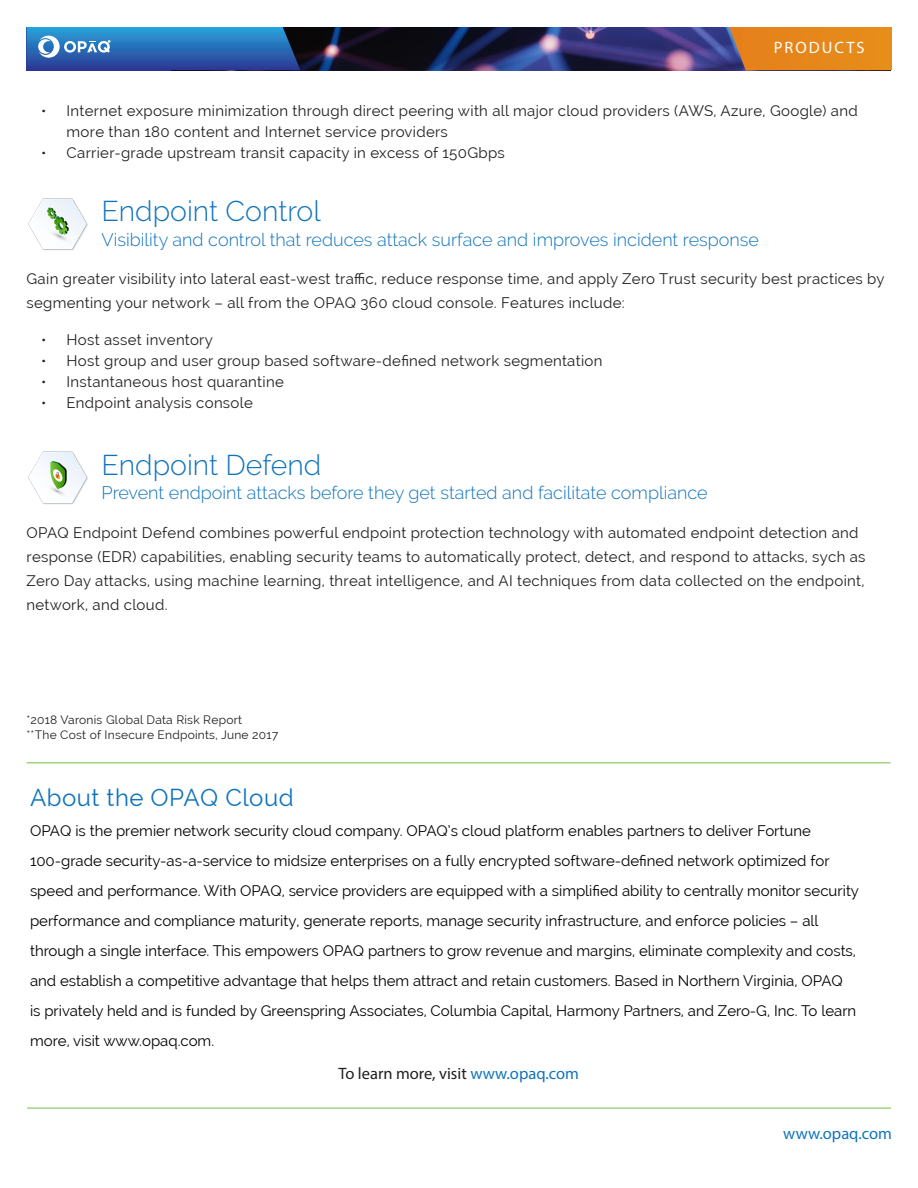
<style>
.page{position:relative;width:918px;height:1188px;background:#fff}
.page>*{position:absolute;margin:0;border:0;box-sizing:border-box;transform-origin:0 0}
.balanced{font:300 28.5px "Raleway";color:#1074bc}
.balanced-2{font:24px "Raleway";letter-spacing:.02em;color:#1074bc}
.balanced-3{font:300 18px "Raleway";color:#1074bc}
.balanced-4{font:16.5px "Myriad Pro";color:#231f20}
.t1{font:16.5px "Myriad Pro";color:#1074bc}
.balanced-5{font:16.5px "Myriad Pro";letter-spacing:.12em;color:#fff}
.balanced-6{font:15px/24px "Raleway";letter-spacing:.02em;color:#231f20}
.balanced-7{font:15px/30px "Raleway";color:#000}
.t2{font:12px "Raleway";letter-spacing:.02em;color:#231f20}
.s1{color:#1074bc}
</style>
<div class="page">
<img style="left:300px;top:27px;width:429px;height:43px">
<svg style="left:27px;top:27px;width:273px;height:43px;background:#306fb4"></svg>
<hr style="left:27px;top:1108px;width:864px;height:1px;background:#74bf43">
<div style="left:729px;top:27px;width:163px;height:43px;background:#e6871b"></div>
<hr style="left:27px;top:762px;width:864px;height:1px;background:#74bf43">
<img style="left:28px;top:198px;width:60px;height:52px">
<img style="left:28px;top:451px;width:60px;height:53px">
<p class="balanced-5" style="left:774px;top:38px;width:92px">PRODUCTS</p>
<p class="balanced-6" style="left:67px;top:100px;width:793px;line-height:21px;text-indent:-26px">• Internet exposure minimization through direct peering with all major cloud providers (AWS, Azure, Google) and more than 180 content and Internet service providers</p>
<p class="balanced-6" style="left:41px;top:140px;width:465px">• Carrier-grade upstream transit capacity in excess of 150Gbps</p>
<p class="balanced" style="left:102px;top:195px;width:221px">Endpoint Control</p>
<p class="balanced-3" style="left:102px;top:229px;width:659px">Visibility and control that reduces attack surface and improves incident response</p>
<p class="balanced-6" style="left:27px;top:267px;width:860px">Gain greater visibility into lateral east-west traffic, reduce response time, and apply Zero Trust security best practices by segmenting your network – all from the OPAQ 360 cloud console. Features include:</p>
<p class="balanced-6" style="left:41px;top:328px;width:173px">• Host asset inventory</p>
<p class="balanced-6" style="left:41px;top:349px;width:563px">• Host group and user group based software-defined network segmentation</p>
<p class="balanced-6" style="left:41px;top:370px;width:244px">• Instantaneous host quarantine</p>
<p class="balanced-6" style="left:41px;top:391px;width:213px">• Endpoint analysis console</p>
<p class="balanced" style="left:102px;top:448px;width:221px">Endpoint Defend</p>
<p class="balanced-3" style="left:102px;top:483px;width:608px">Prevent endpoint attacks before they get started and facilitate compliance</p>
<p class="balanced-6" style="left:27px;top:520px;width:841px">OPAQ Endpoint Defend combines powerful endpoint protection technology with automated endpoint detection and response (EDR) capabilities, enabling security teams to automatically protect, detect, and respond to attacks, sych as Zero Day attacks, using machine learning, threat intelligence, and AI techniques from data collected on the endpoint, network, and cloud.</p>
<p class="t2" style="left:27px;top:713px;width:217px">*2018 Varonis Global Data Risk Report</p>
<p class="t2" style="left:27px;top:728px;width:253px">**The Cost of Insecure Endpoints, June 2017</p>
<p class="balanced-2" style="left:30px;top:783px;width:265px">About the OPAQ Cloud</p>
<p class="balanced-7" style="left:30px;top:816px;width:831px">OPAQ is the premier network security cloud company. OPAQ’s cloud platform enables partners to deliver Fortune 100-grade security-as-a-service to midsize enterprises on a fully encrypted software-defined network optimized for speed and performance. With OPAQ, service providers are equipped with a simplified ability to centrally monitor security performance and compliance maturity, generate reports, manage security infrastructure, and enforce policies – all through a single interface. This empowers OPAQ partners to grow revenue and margins, eliminate complexity and costs, and establish a competitive advantage that helps them attract and retain customers. Based in Northern Virginia, OPAQ<br>is privately held and is funded by Greenspring Associates, Columbia Capital, Harmony Partners, and Zero-G, Inc. To learn more, visit www.opaq.com.</p>
<p class="balanced-4" style="left:338px;top:1064px;width:242px">To learn more, visit <span class="s1">www.opaq.com</span></p>
<p class="t1" style="left:783px;top:1123px;width:110px">www.opaq.com</p>
</div>
